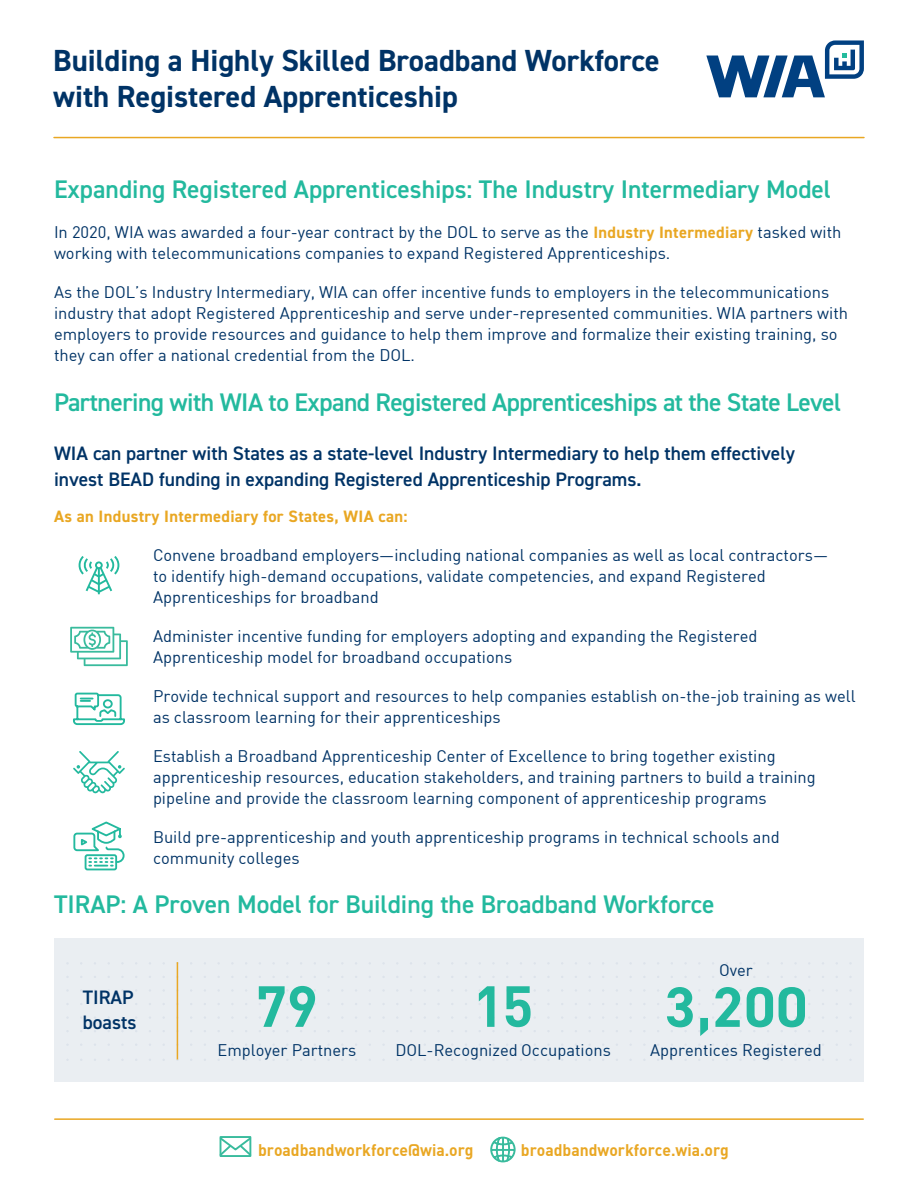
<style>
.page{position:relative;width:918px;height:1188px;background:#fff}
.page>*{position:absolute;margin:0;border:0;box-sizing:border-box;transform-origin:0 0}
.t1{font:700 57px "DIN2014";color:#23b99e}
.t2{font:700 57px "DIN Pro";color:#23b99e}
.t3{font:700 30.6px/36px "DIN2014";color:#036}
.Subhead{font:600 25.5px "DIN2014";color:#23b99e}
.Subhead-2{font:600 25.5px "DIN2014";letter-spacing:-.02em;color:#23b99e}
.t4{font:600 19.5px/25.5px "DIN2014";color:#036}
.t5{font:16.5px/21px "DIN";color:#036}
.t6{font:16.5px "DIN Bold";color:#e9a723;scale:.95 1}
.t7{font:700 16.5px "DIN2014";letter-spacing:.02em;color:#e9a723}
.s1{font-family:"DIN2014";font-weight:700;color:#e9a723}
</style>
<div class="page">
<svg style="left:706px;top:56px;width:119px;height:41px"></svg>
<svg style="left:825px;top:40px;width:39px;height:39px"></svg>
<hr style="left:54px;top:137px;width:810px;height:1px;background:#e9a723">
<hr style="left:55px;top:1118px;width:808px;height:2px;background:#e9a723">
<svg style="left:490px;top:1136px;width:26px;height:27px"></svg>
<svg style="left:219px;top:1136px;width:33px;height:21px"></svg>
<div style="left:54px;top:939px;width:810px;height:143px;background:#eaeef2"></div>
<svg style="left:73px;top:692px;width:52px;height:34px"></svg>
<div style="left:85px;top:854px;width:32px;height:16px;border:2px solid #23b99e;border-radius:2px"></div>
<svg style="left:73px;top:821px;width:52px;height:46px"></svg>
<svg style="left:73px;top:751px;width:52px;height:42px"></svg>
<hr style="left:177px;top:962px;width:1px;height:97px;background:#e9a723">
<svg style="left:70px;top:627px;width:58px;height:39px"></svg>
<svg style="left:78px;top:556px;width:42px;height:38px"></svg>
<h2 class="t3" style="left:53px;top:42px;width:608px">Building a Highly Skilled Broadband Workforce with Registered Apprenticeship</h2>
<p class="Subhead" style="left:54px;top:172px;width:779px">Expanding Registered Apprenticeships: The Industry Intermediary Model</p>
<p class="t5" style="left:54px;top:222px;width:789px">In 2020, WIA was awarded a four-year contract by the DOL to serve as the <span class="s1">Industry Intermediary</span> tasked with working with telecommunications companies to expand Registered Apprenticeships.</p>
<p class="t5" style="left:54px;top:282px;width:796px">As the DOL’s Industry Intermediary, WIA can offer incentive funds to employers in the telecommunications industry that adopt Registered Apprenticeship and serve under-represented communities. WIA partners with employers to provide resources and guidance to help them improve and formalize their existing training, so they can offer a national credential from the DOL.</p>
<p class="Subhead-2" style="left:54px;top:385px;width:789px">Partnering with WIA to Expand Registered Apprenticeships at the State Level</p>
<h2 class="t4" style="left:54px;top:440px;width:743px">WIA can partner with States as a state-level Industry Intermediary to help them effectively invest BEAD funding in expanding Registered Apprenticeship Programs.</h2>
<p class="t7" style="left:54px;top:505px;width:355px">As an Industry Intermediary for States, WIA can:</p>
<p class="t5" style="left:153px;top:544px;width:677px">Convene broadband employers—including national companies as well as local contractors— to identify high-demand occupations, validate competencies, and expand Registered<br>Apprenticeships for broadband</p>
<p class="t5" style="left:153px;top:625px;width:606px">Administer incentive funding for employers adopting and expanding the Registered<br>Apprenticeship model for broadband occupations</p>
<p class="t5" style="left:153px;top:685px;width:704px">Provide technical support and resources to help companies establish on-the-job training as well as classroom learning for their apprenticeships</p>
<p class="t5" style="left:153px;top:745px;width:664px">Establish a Broadband Apprenticeship Center of Excellence to bring together existing apprenticeship resources, education stakeholders, and training partners to build a training pipeline and provide the classroom learning component of apprenticeship programs</p>
<p class="t5" style="left:153px;top:826px;width:628px">Build pre-apprenticeship and youth apprenticeship programs in technical schools and community colleges</p>
<p class="Subhead" style="left:54px;top:888px;width:662px">TIRAP: A Proven Model for Building the Broadband Workforce</p>
<h2 class="t4" style="left:83px;top:984px;width:55px">TIRAP boasts</h2>
<p class="t2" style="left:256px;top:968px;width:63px">79</p>
<p class="t5" style="left:217px;top:1039px;width:140px">Employer Partners</p>
<p class="t2" style="left:473px;top:968px;width:62px">15</p>
<p class="t5" style="left:395px;top:1039px;width:217px">DOL-Recognized Occupations</p>
<p class="t5" style="left:719px;top:959px;width:35px">Over</p>
<p class="t1" style="left:665px;top:969px;width:144px">3,200</p>
<p class="t5" style="left:650px;top:1039px;width:173px">Apprentices Registered</p>
<p class="t6" style="left:258px;top:1139px;width:228px">broadbandworkforce@wia.org</p>
<p class="t6" style="left:521px;top:1139px;width:220px">broadbandworkforce.wia.org</p>
</div>
